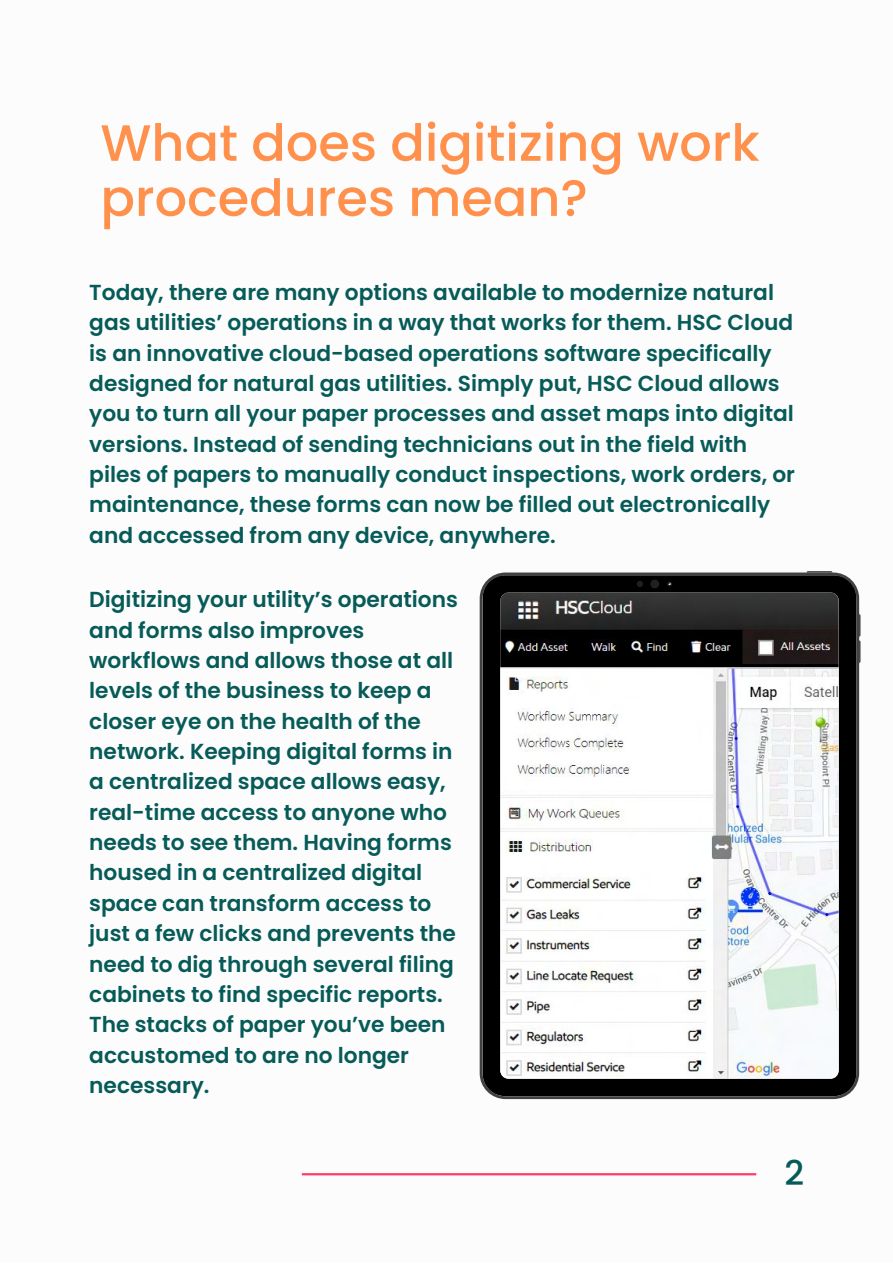
<style>
.page{position:relative;width:893px;height:1264px;background:#fff}
.page>*{position:absolute;margin:0;border:0;box-sizing:border-box;transform-origin:0 0}
.t1{font:500 51px/55.1px "Poppins";color:#ff914d}
.t2{font:500 34.2px "Poppins";color:#065b58}
.t3{font:600 21.75px/30.3px "Poppins";color:#065b58}
</style>
<div class="page">
<hr style="left:302px;top:1173px;width:454px;height:2px;background:#ff3c69">
<svg style="left:479px;top:572px;width:380px;height:527px;background:#151515"></svg>
<img style="left:500px;top:592px;width:338px;height:486px;border-radius:8px">
<svg style="left:636px;top:581px;width:7px;height:6px"></svg>
<svg style="left:650px;top:579px;width:9px;height:9px"></svg>
<svg style="left:667px;top:581px;width:5px;height:5px"></svg>
<svg style="left:859px;top:614px;width:1px;height:49px"></svg>
<svg style="left:806px;top:571px;width:26px;height:1px"></svg>
<h1 class="t1" style="left:100px;top:115px;width:660px">What does digitizing work procedures mean?</h1>
<p class="t3" style="left:89px;top:277px;width:707px">Today, there are many options available to modernize natural gas utilities’ operations in a way that works for them. HSC Cloud is an innovative cloud-based operations software specifically designed for natural gas utilities. Simply put, HSC Cloud allows you to turn all your paper processes and asset maps into digital versions. Instead of sending technicians out in the field with piles of papers to manually conduct inspections, work orders, or maintenance, these forms can now be filled out electronically and accessed from any device, anywhere.</p>
<p class="t3" style="left:89px;top:584px;width:370px">Digitizing your utility’s operations and forms also improves workflows and allows those at all levels of the business to keep a closer eye on the health of the network. Keeping digital forms in a centralized space allows easy, real-time access to anyone who needs to see them. Having forms housed in a centralized digital space can transform access to just a few clicks and prevents the need to dig through several filing cabinets to find specific reports.<br>The stacks of paper you’ve been accustomed to are no longer necessary.</p>
<h2 class="t2" style="left:784px;top:1148px;width:21px">2</h2>
</div>
